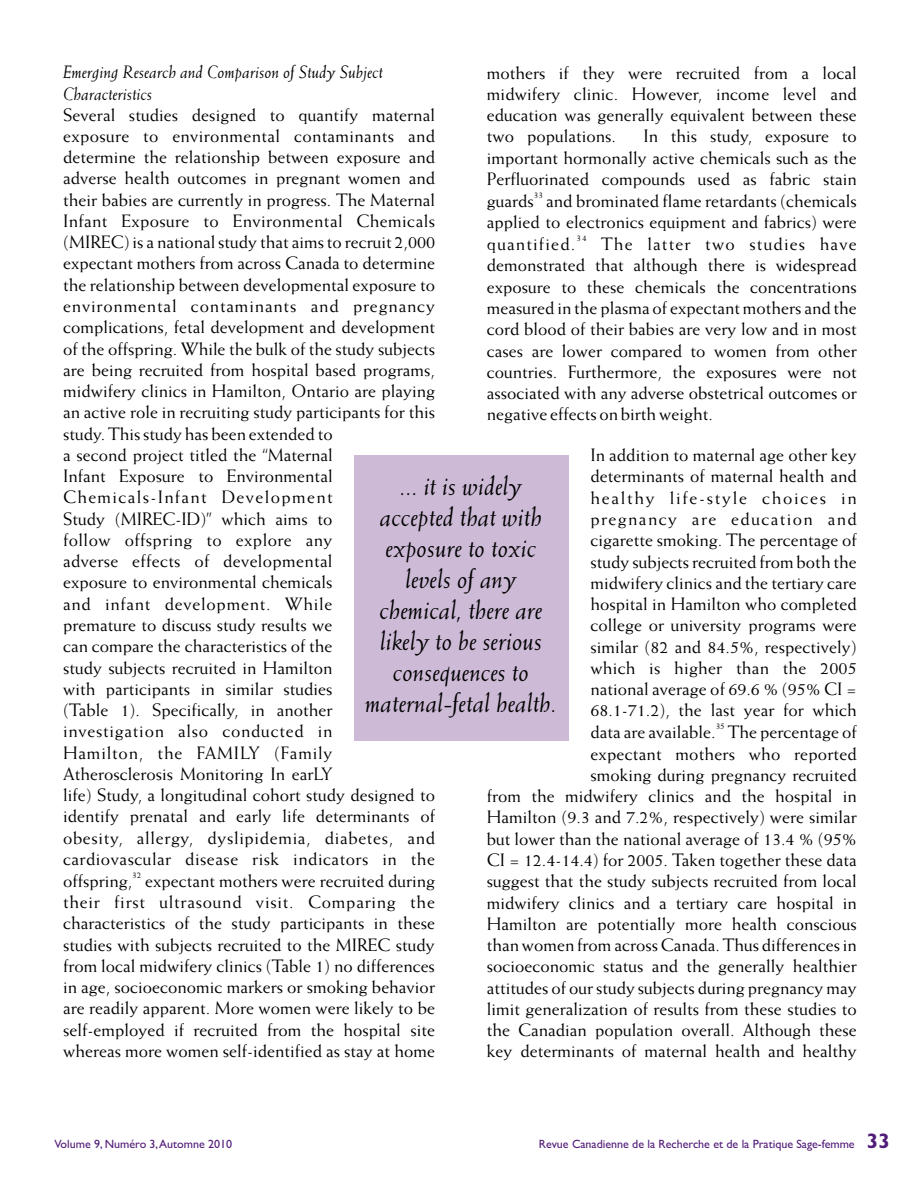
<style>
.page{position:relative;width:918px;height:1188px;background:#fff}
.page>*{position:absolute;margin:0;border:0;box-sizing:border-box;transform-origin:0 0}
.t1{font:italic 27px/31px "Weiss LT";color:#000;text-align:center}
.t2{font:700 21px "Gill Sans";color:#521c78}
.t3{font:18px/21.3px "Weiss LT";color:#000}
.t4{font:18px "Weiss LT";letter-spacing:.04em;color:#000}
.t5{font:18px "Weiss LT";letter-spacing:.02em;color:#000}
.t6{font:18px "Weiss LT";letter-spacing:.025em;color:#000}
.t7{font:italic 18px "Weiss LT";color:#000}
.t8{font:18px "Weiss LT";letter-spacing:.035em;color:#000}
.t9{font:18px "Weiss LT";letter-spacing:.045em;color:#000}
.t10{font:18px "Weiss LT";letter-spacing:.06em;color:#000}
.t11{font:18px "Weiss LT";letter-spacing:.07em;color:#000}
.t12{font:18px "Weiss LT";letter-spacing:.09em;color:#000}
.t13{font:18px "Weiss LT";letter-spacing:.075em;color:#000}
.t14{font:12px "Gill Sans";color:#521c78}
.t15{font:9px "Weiss LT";color:#000}
</style>
<div class="page">
<div style="left:354px;top:455px;width:215px;height:286px;background:#ccbad6"></div>
<p class="t7" style="left:63px;top:65px;width:321px">Emerging Research and Comparison of Study Subject</p>
<p class="t3" style="left:487px;top:63px;width:372px">mothers if they were recruited from a local</p>
<p class="t7" style="left:63px;top:87px;width:91px">Characteristics</p>
<p class="t3" style="left:487px;top:84px;width:372px">midwifery clinic. However, income level and</p>
<p class="t3" style="left:63px;top:105px;width:373px">Several studies designed to quantify maternal</p>
<p class="t3" style="left:487px;top:106px;width:372px">education was generally equivalent between these</p>
<p class="t5" style="left:63px;top:129px;width:373px">exposure to environmental contaminants and</p>
<p class="t3" style="left:487px;top:127px;width:131px">two populations.</p>
<p class="t3" style="left:643px;top:127px;width:215px">In this study, exposure to</p>
<p class="t3" style="left:63px;top:148px;width:373px">determine the relationship between exposure and</p>
<p class="t3" style="left:487px;top:148px;width:372px">important hormonally active chemicals such as the</p>
<p class="t3" style="left:63px;top:169px;width:373px">adverse health outcomes in pregnant women and</p>
<p class="t3" style="left:487px;top:169px;width:372px">Perfluorinated compounds used as fabric stain</p>
<p class="t15" style="left:534px;top:192px;width:11px">33</p>
<p class="t3" style="left:63px;top:190px;width:373px">their babies are currently in progress. The Maternal</p>
<p class="t3" style="left:487px;top:191px;width:372px">guards and brominated flame retardants (chemicals</p>
<p class="t5" style="left:63px;top:214px;width:373px">Infant Exposure to Environmental Chemicals</p>
<p class="t3" style="left:487px;top:213px;width:372px">applied to electronics equipment and fabrics) were</p>
<p class="t15" style="left:576px;top:235px;width:12px">34</p>
<p class="t3" style="left:63px;top:233px;width:373px">(MIREC) is a national study that aims to recruit 2,000</p>
<p class="t10" style="left:487px;top:237px;width:90px">quantified.</p>
<p class="t10" style="left:601px;top:237px;width:257px">The latter two studies have</p>
<p class="t3" style="left:63px;top:254px;width:373px">expectant mothers from across Canada to determine</p>
<p class="t3" style="left:487px;top:256px;width:372px">demonstrated that although there is widespread</p>
<p class="t3" style="left:63px;top:275px;width:373px">the relationship between developmental exposure to</p>
<p class="t3" style="left:487px;top:277px;width:372px">exposure to these chemicals the concentrations</p>
<p class="t9" style="left:63px;top:299px;width:373px">environmental contaminants and pregnancy</p>
<p class="t3" style="left:487px;top:299px;width:372px">measured in the plasma of expectant mothers and the</p>
<p class="t3" style="left:63px;top:318px;width:373px">complications, fetal development and development</p>
<p class="t3" style="left:487px;top:320px;width:372px">cord blood of their babies are very low and in most</p>
<p class="t3" style="left:63px;top:339px;width:373px">of the offspring. While the bulk of the study subjects</p>
<p class="t3" style="left:487px;top:341px;width:372px">cases are lower compared to women from other</p>
<p class="t3" style="left:63px;top:360px;width:373px">are being recruited from hospital based programs,</p>
<p class="t3" style="left:487px;top:362px;width:372px">countries. Furthermore, the exposures were not</p>
<p class="t3" style="left:63px;top:382px;width:373px">midwifery clinics in Hamilton, Ontario are playing</p>
<p class="t3" style="left:487px;top:384px;width:372px">associated with any adverse obstetrical outcomes or</p>
<p class="t3" style="left:63px;top:403px;width:373px">an active role in recruiting study participants for this</p>
<p class="t3" style="left:487px;top:405px;width:227px">negative effects on birth weight.</p>
<p class="t3" style="left:63px;top:424px;width:271px">study. This study has been extended to a second project titled the “Maternal</p>
<p class="t3" style="left:590px;top:446px;width:268px">In addition to maternal age other key</p>
<p class="t3" style="left:63px;top:467px;width:271px">Infant Exposure to Environmental</p>
<p class="t3" style="left:590px;top:467px;width:268px">determinants of maternal health and</p>
<p class="t11" style="left:63px;top:491px;width:271px">Chemicals-Infant Development</p>
<p class="t12" style="left:590px;top:491px;width:268px">healthy life-style choices in</p>
<p class="t3" style="left:63px;top:509px;width:271px">Study (MIREC-ID)” which aims to</p>
<p class="t13" style="left:590px;top:512px;width:268px">pregnancy are education and</p>
<p class="t6" style="left:63px;top:533px;width:271px">follow offspring to explore any</p>
<p class="t3" style="left:590px;top:531px;width:268px">cigarette smoking. The percentage of</p>
<p class="t3" style="left:63px;top:552px;width:271px">adverse effects of developmental</p>
<p class="t3" style="left:590px;top:552px;width:268px">study subjects recruited from both the</p>
<p class="t3" style="left:63px;top:573px;width:271px">exposure to environmental chemicals</p>
<p class="t3" style="left:590px;top:573px;width:268px">midwifery clinics and the tertiary care</p>
<p class="t4" style="left:63px;top:597px;width:271px">and infant development. While</p>
<p class="t3" style="left:590px;top:595px;width:268px">hospital in Hamilton who completed</p>
<p class="t3" style="left:63px;top:616px;width:271px">premature to discuss study results we</p>
<p class="t3" style="left:590px;top:616px;width:268px">college or university programs were</p>
<p class="t3" style="left:63px;top:637px;width:271px">can compare the characteristics of the</p>
<p class="t3" style="left:590px;top:637px;width:268px">similar (82 and 84.5%, respectively)</p>
<p class="t3" style="left:63px;top:658px;width:271px">study subjects recruited in Hamilton</p>
<p class="t3" style="left:590px;top:658px;width:268px">which is higher than the 2005</p>
<p class="t3" style="left:63px;top:679px;width:271px">with participants in similar studies</p>
<p class="t3" style="left:590px;top:680px;width:268px">national average of 69.6 % (95% CI =</p>
<p class="t3" style="left:63px;top:701px;width:271px">(Table 1). Specifically, in another</p>
<p class="t3" style="left:590px;top:701px;width:268px">68.1-71.2), the last year for which</p>
<p class="t15" style="left:716px;top:723px;width:11px">35</p>
<h1 class="t1" style="left:365px;top:472px;width:193px">... it is widely accepted that with exposure to toxic levels of any chemical, there are likely to be serious consequences to maternal-fetal health.</h1>
<p class="t4" style="left:63px;top:724px;width:271px">investigation also conducted in</p>
<p class="t3" style="left:590px;top:723px;width:268px">data are available. The percentage of</p>
<p class="t4" style="left:63px;top:746px;width:271px">Hamilton, the FAMILY (Family</p>
<p class="t3" style="left:590px;top:744px;width:268px">expectant mothers who reported</p>
<p class="t3" style="left:63px;top:764px;width:271px">Atherosclerosis Monitoring In earLY</p>
<p class="t3" style="left:590px;top:765px;width:268px">smoking during pregnancy recruited</p>
<p class="t3" style="left:63px;top:786px;width:373px">life) Study, a longitudinal cohort study designed to</p>
<p class="t3" style="left:487px;top:787px;width:372px">from the midwifery clinics and the hospital in</p>
<p class="t3" style="left:63px;top:807px;width:373px">identify prenatal and early life determinants of</p>
<p class="t3" style="left:487px;top:808px;width:372px">Hamilton (9.3 and 7.2%, respectively) were similar</p>
<p class="t8" style="left:63px;top:831px;width:373px">obesity, allergy, dyslipidemia, diabetes, and</p>
<p class="t3" style="left:487px;top:829px;width:372px">but lower than the national average of 13.4 % (95%</p>
<p class="t6" style="left:63px;top:852px;width:373px">cardiovascular disease risk indicators in the</p>
<p class="t3" style="left:487px;top:851px;width:372px">CI = 12.4-14.4) for 2005. Taken together these data</p>
<p class="t15" style="left:132px;top:871px;width:11px">32</p>
<p class="t3" style="left:63px;top:871px;width:373px">offspring, expectant mothers were recruited during</p>
<p class="t3" style="left:487px;top:872px;width:372px">suggest that the study subjects recruited from local</p>
<p class="t4" style="left:63px;top:895px;width:373px">their first ultrasound visit. Comparing the</p>
<p class="t3" style="left:487px;top:893px;width:372px">midwifery clinics and a tertiary care hospital in</p>
<p class="t3" style="left:63px;top:914px;width:373px">characteristics of the study participants in these</p>
<p class="t3" style="left:487px;top:914px;width:372px">Hamilton are potentially more health conscious</p>
<p class="t3" style="left:63px;top:935px;width:373px">studies with subjects recruited to the MIREC study</p>
<p class="t3" style="left:487px;top:936px;width:372px">than women from across Canada. Thus differences in</p>
<p class="t3" style="left:63px;top:957px;width:373px">from local midwifery clinics (Table 1) no differences</p>
<p class="t3" style="left:487px;top:957px;width:372px">socioeconomic status and the generally healthier</p>
<p class="t3" style="left:63px;top:978px;width:373px">in age, socioeconomic markers or smoking behavior</p>
<p class="t3" style="left:487px;top:978px;width:372px">attitudes of our study subjects during pregnancy may</p>
<p class="t3" style="left:63px;top:999px;width:373px">are readily apparent. More women were likely to be</p>
<p class="t3" style="left:487px;top:999px;width:372px">limit generalization of results from these studies to</p>
<p class="t3" style="left:63px;top:1020px;width:373px">self-employed if recruited from the hospital site</p>
<p class="t3" style="left:487px;top:1021px;width:372px">the Canadian population overall. Although these</p>
<p class="t3" style="left:63px;top:1042px;width:373px">whereas more women self-identified as stay at home</p>
<p class="t3" style="left:487px;top:1042px;width:372px">key determinants of maternal health and healthy</p>
<p class="t14" style="left:54px;top:1140px;width:179px">Volume 9, Numéro 3,Automne 2010</p>
<p class="t14" style="left:539px;top:1140px;width:317px">Revue Canadienne de la Recherche et de la Pratique Sage-femme</p>
<p class="t2" style="left:867px;top:1133px;width:25px">33</p>
</div>
